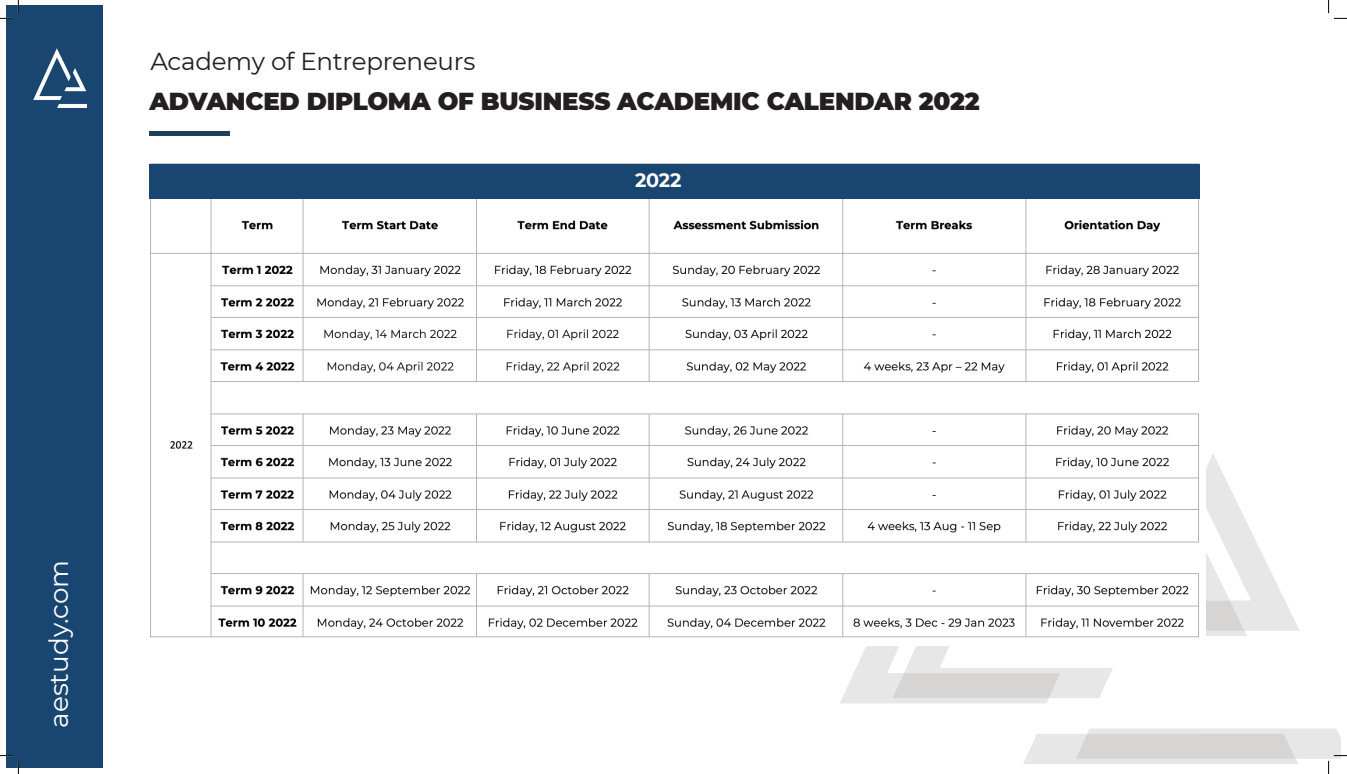
<style>
.page{position:relative;width:1347px;height:774px;background:#fff}
.page>*{position:absolute;margin:0;border:0;box-sizing:border-box;transform-origin:0 0}
.t1{font:26.25px "Montserrat";color:#fff}
.t2{font:900 24.5px "Montserrat";letter-spacing:-.01em;color:#231f20}
.t3{font:24.5px "Montserrat";letter-spacing:-.01em;color:#231f20}
.t4{font:700 19.25px "Montserrat";color:#fff}
</style>
<div class="page">
<div style="left:6px;top:6px;width:96px;height:761px;background:#194671"></div>
<img style="left:33px;top:49px;width:53px;height:58px">
<svg style="left:840px;top:646px;width:209px;height:57px;fill:#e7e7e7"></svg>
<svg style="left:1064px;top:668px;width:49px;height:30px"></svg>
<svg style="left:892px;top:646px;width:172px;height:52px"></svg>
<svg style="left:1206px;top:454px;width:93px;height:182px"></svg>
<div style="left:149px;top:131px;width:81px;height:5px;background:#1d405e"></div>
<img style="left:149px;top:163px;width:1051px;height:475px">
<div style="left:149px;top:164px;width:1050px;height:34px;background:#194671"></div>
<svg style="left:0;top:0;width:19px;height:19px"></svg>
<svg style="left:0;top:755px;width:19px;height:18px"></svg>
<svg style="left:1328px;top:0;width:18px;height:19px"></svg>
<svg style="left:1023px;top:728px;width:323px;height:45px"></svg>
<p class="t3" style="left:150px;top:44px;width:326px">Academy of Entrepreneurs</p>
<p class="t2" style="left:149px;top:83px;width:831px">ADVANCED DIPLOMA OF BUSINESS ACADEMIC CALENDAR 2022</p>
<p class="t4" style="left:635px;top:166px;width:48px">2022</p>
<p class="t1" style="left:41px;top:727px;width:169px;rotate:-90deg">aestudy.com</p>
</div>
